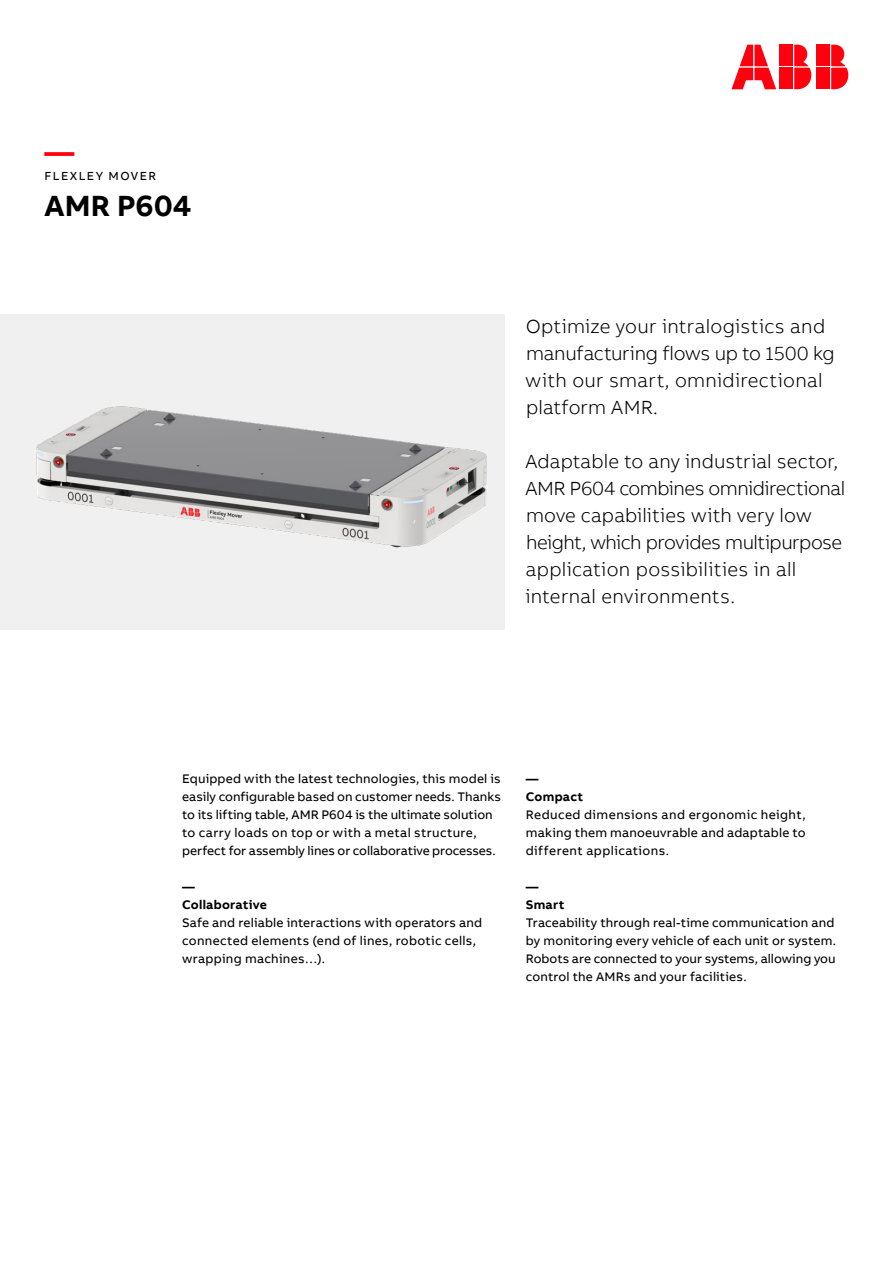
<style>
.page{position:relative;width:893px;height:1263px;background:#fff}
.page>*{position:absolute;margin:0;border:0;box-sizing:border-box;transform-origin:0 0}
.t1{font:700 30px "AB Bvoice";letter-spacing:.005em;color:#000}
.t2{font:700 30px "AB Bvoice";color:#ff000f}
.t3{font:300 19.5px/27px "AB Bvoice";letter-spacing:.005em;color:#000}
.t4{font:12.75px/18px "AB Bvoice";letter-spacing:.015em;color:#000}
.t5{font:700 12.75px/18px "AB Bvoice";letter-spacing:.02em;color:#000}
.t6{font:12px "AB Bvoice";letter-spacing:.115em;color:#000}
</style>
<div class="page">
<div style="left:0;top:315px;width:505px;height:315px;background:#f0f0f0"></div>
<img style="left:37px;top:406px;width:450px;height:142px">
<div style="left:817px;top:45px;width:13px;height:21px;background:#ff000f"></div>
<div style="left:817px;top:68px;width:13px;height:21px;background:#ff000f"></div>
<svg style="left:831px;top:45px;width:17px;height:44px"></svg>
<svg style="left:731px;top:45px;width:45px;height:44px"></svg>
<div style="left:780px;top:45px;width:13px;height:21px;background:#ff000f"></div>
<div style="left:780px;top:68px;width:13px;height:21px;background:#ff000f"></div>
<svg style="left:794px;top:45px;width:17px;height:44px"></svg>
<h1 class="t2" style="left:45px;top:132px;width:31px">—</h1>
<p class="t6" style="left:45px;top:168px;width:113px">FLEXLEY MOVER</p>
<h1 class="t1" style="left:45px;top:186px;width:148px">AMR P604</h1>
<h2 class="t3" style="left:525px;top:313px;width:311px">Optimize your intralogistics and manufacturing flows up to 1500 kg with our smart, omnidirectional platform AMR.</h2>
<h2 class="t3" style="left:525px;top:448px;width:321px">Adaptable to any industrial sector, AMR P604 combines omnidirectional move capabilities with very low height, which provides multipurpose application possibilities in all internal environments.</h2>
<p class="t4" style="left:182px;top:769px;width:320px">Equipped with the latest technologies, this model is easily configurable based on customer needs. Thanks to its lifting table, AMR P604 is the ultimate solution to carry loads on top or with a metal structure, perfect for assembly lines or collaborative processes.</p>
<p class="t5" style="left:182px;top:877px;width:86px">—<br>Collaborative</p>
<p class="t4" style="left:182px;top:913px;width:302px">Safe and reliable interactions with operators and connected elements (end of lines, robotic cells, wrapping machines…).</p>
<p class="t5" style="left:526px;top:769px;width:59px">—<br>Compact</p>
<p class="t4" style="left:526px;top:805px;width:281px;text-align:justify">Reduced dimensions and ergonomic height, making them manoeuvrable and adaptable to different applications.</p>
<p class="t5" style="left:526px;top:877px;width:40px">—<br>Smart</p>
<p class="t4" style="left:526px;top:913px;width:312px">Traceability through real-time communication and by monitoring every vehicle of each unit or system.<br>Robots are connected to your systems, allowing you control the AMRs and your facilities.</p>
</div>
